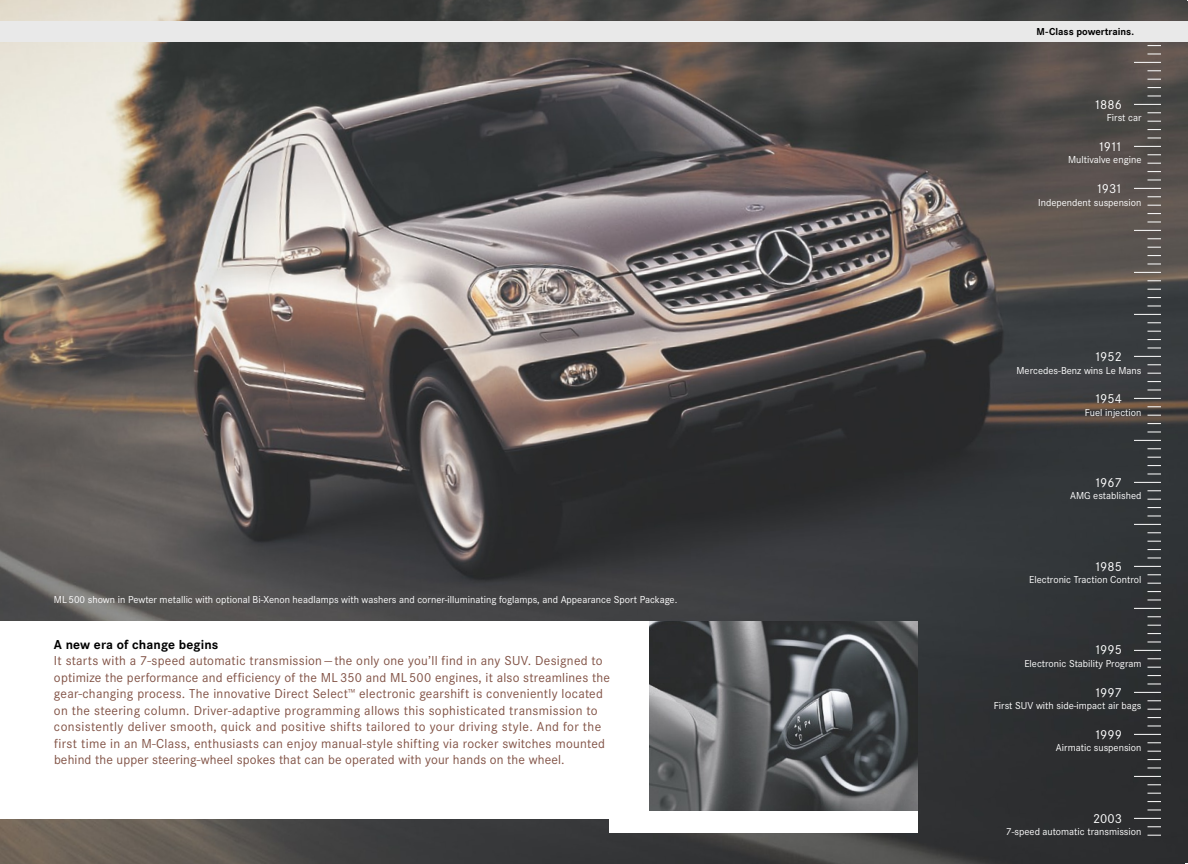
<style>
.page{position:relative;width:1188px;height:864px;background:#fff}
.page>*{position:absolute;margin:0;border:0;box-sizing:border-box;transform-origin:0 0}
.t1{font:13.5px/16.5px "Corporate S";letter-spacing:.02em;color:#815245}
.t2{font:13.5px "Corporate S";letter-spacing:.005em;color:#fff}
.t3{font:10.5px "Corporate S";color:#fff}
.t4{font:700 10.5px "Corporate S";color:#000}
.s1{font-weight:700;color:#000}
</style>
<div class="page">
<img style="left:0;top:0;width:1188px;height:864px">
<div style="left:0;top:621px;width:650px;height:197px;background:#fff"></div>
<div style="left:610px;top:806px;width:308px;height:27px;background:#fff"></div>
<img style="left:649px;top:621px;width:269px;height:189px">
<div style="left:0;top:21px;width:1188px;height:21px;background:#e9e9e9"></div>
<svg style="left:1148px;top:45px;width:13px;height:1px"></svg>
<svg style="left:1148px;top:53px;width:13px;height:1px"></svg>
<svg style="left:1134px;top:62px;width:27px;height:1px"></svg>
<svg style="left:1134px;top:104px;width:27px;height:1px"></svg>
<svg style="left:1148px;top:70px;width:13px;height:1px"></svg>
<svg style="left:1148px;top:79px;width:13px;height:1px"></svg>
<svg style="left:1148px;top:87px;width:13px;height:1px"></svg>
<svg style="left:1148px;top:95px;width:13px;height:1px"></svg>
<svg style="left:1134px;top:146px;width:27px;height:1px"></svg>
<svg style="left:1148px;top:112px;width:13px;height:1px"></svg>
<svg style="left:1148px;top:121px;width:13px;height:1px"></svg>
<svg style="left:1148px;top:129px;width:13px;height:1px"></svg>
<svg style="left:1148px;top:137px;width:13px;height:1px"></svg>
<svg style="left:1134px;top:188px;width:27px;height:1px"></svg>
<svg style="left:1148px;top:154px;width:13px;height:1px"></svg>
<svg style="left:1148px;top:163px;width:13px;height:1px"></svg>
<svg style="left:1148px;top:171px;width:13px;height:1px"></svg>
<svg style="left:1148px;top:179px;width:13px;height:1px"></svg>
<svg style="left:1134px;top:230px;width:27px;height:1px"></svg>
<svg style="left:1148px;top:196px;width:13px;height:1px"></svg>
<svg style="left:1148px;top:205px;width:13px;height:1px"></svg>
<svg style="left:1148px;top:213px;width:13px;height:1px"></svg>
<svg style="left:1148px;top:221px;width:13px;height:1px"></svg>
<svg style="left:1148px;top:238px;width:13px;height:1px"></svg>
<svg style="left:1148px;top:247px;width:13px;height:1px"></svg>
<svg style="left:1148px;top:255px;width:13px;height:1px"></svg>
<svg style="left:1148px;top:263px;width:13px;height:1px"></svg>
<svg style="left:1134px;top:272px;width:27px;height:1px"></svg>
<svg style="left:1134px;top:314px;width:27px;height:1px"></svg>
<svg style="left:1148px;top:280px;width:13px;height:1px"></svg>
<svg style="left:1148px;top:289px;width:13px;height:1px"></svg>
<svg style="left:1148px;top:297px;width:13px;height:1px"></svg>
<svg style="left:1148px;top:305px;width:13px;height:1px"></svg>
<svg style="left:1134px;top:356px;width:27px;height:1px"></svg>
<svg style="left:1148px;top:322px;width:13px;height:1px"></svg>
<svg style="left:1148px;top:331px;width:13px;height:1px"></svg>
<svg style="left:1148px;top:339px;width:13px;height:1px"></svg>
<svg style="left:1148px;top:347px;width:13px;height:1px"></svg>
<svg style="left:1134px;top:398px;width:27px;height:1px"></svg>
<svg style="left:1148px;top:364px;width:13px;height:1px"></svg>
<svg style="left:1148px;top:373px;width:13px;height:1px"></svg>
<svg style="left:1148px;top:381px;width:13px;height:1px"></svg>
<svg style="left:1148px;top:389px;width:13px;height:1px"></svg>
<svg style="left:1134px;top:440px;width:27px;height:1px"></svg>
<svg style="left:1148px;top:406px;width:13px;height:1px"></svg>
<svg style="left:1148px;top:415px;width:13px;height:1px"></svg>
<svg style="left:1148px;top:423px;width:13px;height:1px"></svg>
<svg style="left:1148px;top:431px;width:13px;height:1px"></svg>
<svg style="left:1134px;top:482px;width:27px;height:1px"></svg>
<svg style="left:1148px;top:448px;width:13px;height:1px"></svg>
<svg style="left:1148px;top:457px;width:13px;height:1px"></svg>
<svg style="left:1148px;top:465px;width:13px;height:1px"></svg>
<svg style="left:1148px;top:473px;width:13px;height:1px"></svg>
<svg style="left:1148px;top:490px;width:13px;height:1px"></svg>
<svg style="left:1148px;top:499px;width:13px;height:1px"></svg>
<svg style="left:1148px;top:507px;width:13px;height:1px"></svg>
<svg style="left:1148px;top:515px;width:13px;height:1px"></svg>
<svg style="left:1134px;top:524px;width:27px;height:1px"></svg>
<svg style="left:1134px;top:566px;width:27px;height:1px"></svg>
<svg style="left:1148px;top:532px;width:13px;height:1px"></svg>
<svg style="left:1148px;top:541px;width:13px;height:1px"></svg>
<svg style="left:1148px;top:549px;width:13px;height:1px"></svg>
<svg style="left:1148px;top:557px;width:13px;height:1px"></svg>
<svg style="left:1134px;top:608px;width:27px;height:1px"></svg>
<svg style="left:1148px;top:574px;width:13px;height:1px"></svg>
<svg style="left:1148px;top:583px;width:13px;height:1px"></svg>
<svg style="left:1148px;top:591px;width:13px;height:1px"></svg>
<svg style="left:1148px;top:599px;width:13px;height:1px"></svg>
<svg style="left:1134px;top:650px;width:27px;height:1px"></svg>
<svg style="left:1148px;top:616px;width:13px;height:1px"></svg>
<svg style="left:1148px;top:625px;width:13px;height:1px"></svg>
<svg style="left:1148px;top:633px;width:13px;height:1px"></svg>
<svg style="left:1148px;top:641px;width:13px;height:1px"></svg>
<svg style="left:1134px;top:692px;width:27px;height:1px"></svg>
<svg style="left:1148px;top:658px;width:13px;height:1px"></svg>
<svg style="left:1148px;top:667px;width:13px;height:1px"></svg>
<svg style="left:1148px;top:675px;width:13px;height:1px"></svg>
<svg style="left:1148px;top:683px;width:13px;height:1px"></svg>
<svg style="left:1134px;top:734px;width:27px;height:1px"></svg>
<svg style="left:1148px;top:700px;width:13px;height:1px"></svg>
<svg style="left:1148px;top:709px;width:13px;height:1px"></svg>
<svg style="left:1148px;top:717px;width:13px;height:1px"></svg>
<svg style="left:1148px;top:725px;width:13px;height:1px"></svg>
<svg style="left:1134px;top:776px;width:27px;height:1px"></svg>
<svg style="left:1148px;top:742px;width:13px;height:1px"></svg>
<svg style="left:1148px;top:751px;width:13px;height:1px"></svg>
<svg style="left:1148px;top:759px;width:13px;height:1px"></svg>
<svg style="left:1148px;top:767px;width:13px;height:1px"></svg>
<svg style="left:1134px;top:818px;width:27px;height:1px"></svg>
<svg style="left:1148px;top:784px;width:13px;height:1px"></svg>
<svg style="left:1148px;top:793px;width:13px;height:1px"></svg>
<svg style="left:1148px;top:801px;width:13px;height:1px"></svg>
<svg style="left:1148px;top:809px;width:13px;height:1px"></svg>
<svg style="left:1148px;top:826px;width:13px;height:1px"></svg>
<svg style="left:1148px;top:835px;width:13px;height:1px"></svg>
<p class="t3" style="left:54px;top:594px;width:625px">ML 500 shown in Pewter metallic with optional Bi-Xenon headlamps with washers and corner-illuminating foglamps, and Appearance Sport Package.</p>
<p class="t1" style="left:54px;top:636px;width:558px"><span class="s1">A new era of change begins<br></span>It starts with a 7-speed automatic transmission — the only one you’ll find in any SUV. Designed to optimize the performance and efficiency of the ML 350 and ML 500 engines, it also streamlines the gear-changing process. The innovative Direct Select<sup>™</sup> electronic gearshift is conveniently located on the steering column. Driver-adaptive programming allows this sophisticated transmission to consistently deliver smooth, quick and positive shifts tailored to your driving style. And for the first time in an M-Class, enthusiasts can enjoy manual-style shifting via rocker switches mounted behind the upper steering-wheel spokes that can be operated with your hands on the wheel.</p>
<p class="t4" style="left:1036px;top:26px;width:99px">M-Class powertrains.</p>
<p class="t2" style="left:1094px;top:97px;width:30px">1886</p>
<p class="t3" style="left:1107px;top:112px;width:36px">First car</p>
<p class="t2" style="left:1098px;top:139px;width:26px">1911</p>
<p class="t3" style="left:1068px;top:154px;width:75px">Multivalve engine</p>
<p class="t2" style="left:1095px;top:181px;width:28px">1931</p>
<p class="t3" style="left:1038px;top:197px;width:105px">Independent suspension</p>
<p class="t2" style="left:1094px;top:349px;width:30px">1952</p>
<p class="t3" style="left:1017px;top:365px;width:126px">Mercedes-Benz wins Le Mans</p>
<p class="t2" style="left:1094px;top:391px;width:30px">1954</p>
<p class="t3" style="left:1085px;top:407px;width:58px">Fuel injection</p>
<p class="t2" style="left:1094px;top:475px;width:30px">1967</p>
<p class="t3" style="left:1070px;top:490px;width:73px">AMG established</p>
<p class="t2" style="left:1094px;top:559px;width:30px">1985</p>
<p class="t3" style="left:1029px;top:574px;width:114px">Electronic Traction Control</p>
<p class="t2" style="left:1094px;top:642px;width:30px">1995</p>
<p class="t3" style="left:1024px;top:658px;width:119px">Electronic Stability Program</p>
<p class="t2" style="left:1094px;top:685px;width:30px">1997</p>
<p class="t3" style="left:994px;top:700px;width:149px">First SUV with side-impact air bags</p>
<p class="t2" style="left:1094px;top:727px;width:30px">1999</p>
<p class="t3" style="left:1056px;top:742px;width:87px">Airmatic suspension</p>
<p class="t2" style="left:1093px;top:811px;width:30px">2003</p>
<p class="t3" style="left:1006px;top:826px;width:137px">7-speed automatic transmission</p>
</div>
